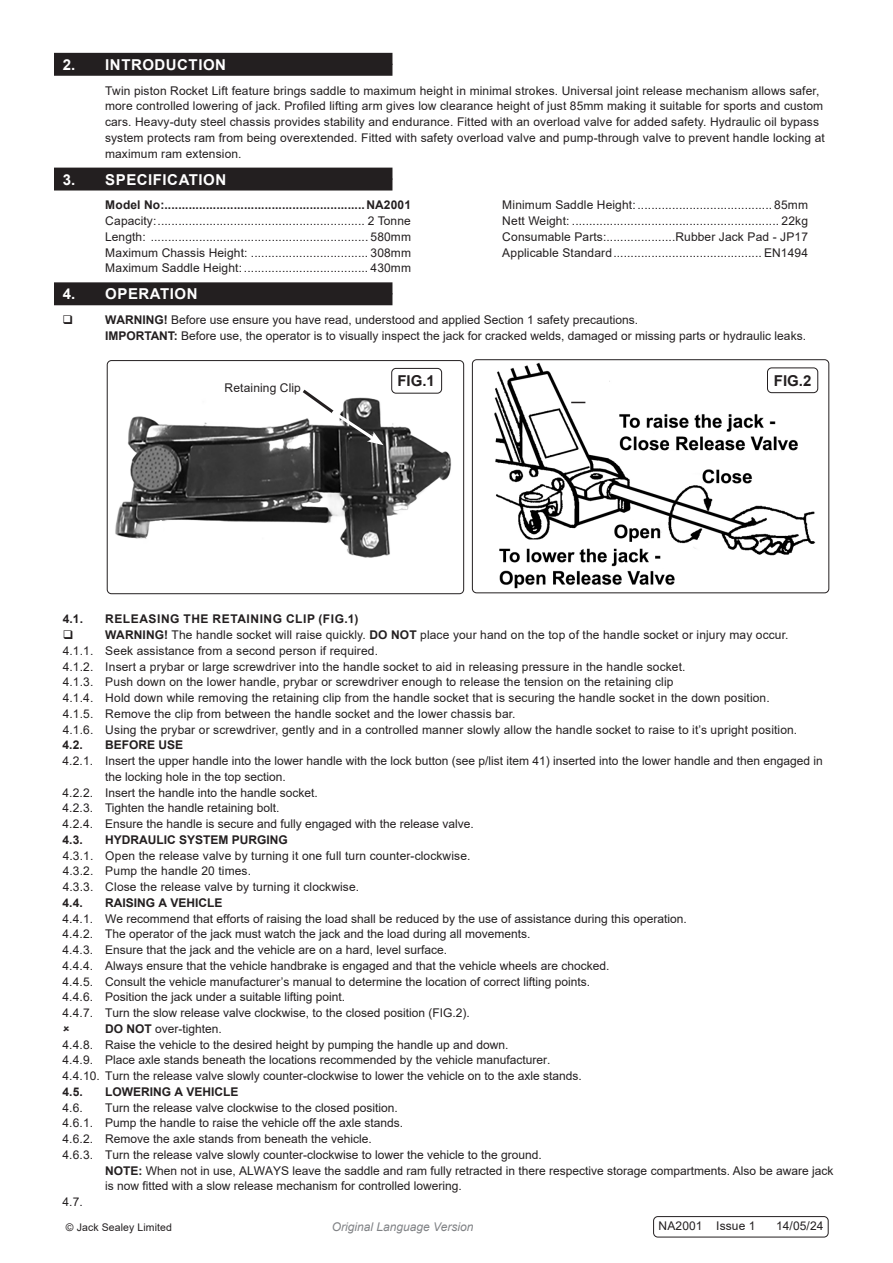
<style>
.page{position:relative;width:893px;height:1263px;background:#fff}
.page>*{position:absolute;margin:0;border:0;box-sizing:border-box;transform-origin:0 0}
.t1{font:700 15px "Arial";letter-spacing:.035em;color:#fff}
.t2{font:700 15px "Arial";color:#231f20}
.Body__Tabbed{font:12px/15.8px "Arial";color:#231f20}
.Specifications__Tabbed{font:12px/15.8px "Arial";letter-spacing:.01em;color:#231f20}
.Specifications__Tabbed-2{font:700 12px "Arial";color:#231f20}
.Specifications__Tabbed-3{font:700 12px "Arial";letter-spacing:.045em;color:#231f20}
.t3{font:italic 12px "Arial";color:#808285}
.Body__Footer{font:12px "Arial";letter-spacing:.01em;color:#231f20}
.Body{font:12px "Arial";letter-spacing:.01em;color:#231f20}
.Body__Justified__7pt{font:10.5px "Arial";letter-spacing:.01em;color:#231f20}
.s1{font-weight:700}
</style>
<div class="page">
<div style="left:54px;top:64px;width:338px;height:12px;background:#231f20"></div>
<div style="left:54px;top:53px;width:338px;height:12px;background:#231f20"></div>
<div style="left:54px;top:179px;width:338px;height:12px;background:#231f20"></div>
<div style="left:54px;top:168px;width:338px;height:12px;background:#231f20"></div>
<div style="left:54px;top:293px;width:338px;height:12px;background:#231f20"></div>
<div style="left:54px;top:282px;width:338px;height:12px;background:#231f20"></div>
<img style="left:115px;top:383px;width:337px;height:175px">
<div style="left:107px;top:360px;width:357px;height:234px;border:1px solid #231f20;border-radius:4px"></div>
<img style="left:494px;top:362px;width:321px;height:227px">
<div style="left:472px;top:359px;width:357px;height:234px;border:1px solid #231f20;border-radius:4px"></div>
<div style="left:767px;top:368px;width:51px;height:25px;background:#fff;border-radius:4px"></div>
<div style="left:767px;top:367px;width:51px;height:26px;border:1px solid #231f20;border-radius:4px"></div>
<div style="left:392px;top:368px;width:50px;height:25px;background:#fff;border-radius:4px"></div>
<div style="left:391px;top:368px;width:51px;height:26px;border:1px solid #231f20;border-radius:4px"></div>
<hr style="left:571px;top:402px;width:35px;height:1px;background:#fff">
<svg style="left:603px;top:399px;width:11px;height:7px"></svg>
<svg style="left:299px;top:387px;width:85px;height:58px"></svg>
<div style="left:653px;top:1216px;width:175px;height:21px;border:1px solid #231f20;border-radius:4px"></div>
<p class="t1" style="left:63px;top:54px;width:165px">2. INTRODUCTION</p>
<p class="Body__Tabbed" style="left:105px;top:82px;width:721px">Twin piston Rocket Lift feature brings saddle to maximum height in minimal strokes. Universal joint release mechanism allows safer, more controlled lowering of jack. Profiled lifting arm gives low clearance height of just 85mm making it suitable for sports and custom cars. Heavy-duty steel chassis provides stability and endurance. Fitted with an overload valve for added safety. Hydraulic oil bypass system protects ram from being overextended. Fitted with safety overload valve and pump-through valve to prevent handle locking at maximum ram extension.</p>
<p class="t1" style="left:63px;top:169px;width:165px">3. SPECIFICATION</p>
<p class="Specifications__Tabbed-2" style="left:105px;top:197px;width:307px">Model No:..........................................................NA2001</p>
<p class="Specifications__Tabbed" style="left:105px;top:213px;width:307px">Capacity:............................................................ 2 Tonne<br>Length: ............................................................... 580mm</p>
<p class="Specifications__Tabbed" style="left:105px;top:244px;width:307px">Maximum Chassis Height: .................................. 308mm</p>
<p class="Specifications__Tabbed" style="left:105px;top:260px;width:307px">Maximum Saddle Height: .................................... 430mm</p>
<p class="Specifications__Tabbed" style="left:502px;top:197px;width:307px">Minimum Saddle Height: ....................................... 85mm</p>
<p class="Specifications__Tabbed" style="left:502px;top:213px;width:307px">Nett Weight: ............................................................ 22kg</p>
<p class="Specifications__Tabbed" style="left:502px;top:229px;width:307px">Consumable Parts:....................Rubber Jack Pad - JP17</p>
<p class="Specifications__Tabbed" style="left:502px;top:244px;width:307px">Applicable Standard........................................... EN1494</p>
<p class="t1" style="left:63px;top:283px;width:136px">4. OPERATION</p>
<p class="Body__Tabbed" style="left:105px;top:312px;width:534px"><span class="s1">WARNING!</span> Before use ensure you have read, understood and applied Section 1 safety precautions.</p>
<p class="Body__Tabbed" style="left:105px;top:328px;width:702px"><span class="s1">IMPORTANT:</span> Before use, the operator is to visually inspect the jack for cracked welds, damaged or missing parts or hydraulic leaks.</p>
<p class="Body" style="left:225px;top:379px;width:78px">Retaining Clip</p>
<p class="t2" style="left:397px;top:370px;width:39px">FIG.1</p>
<p class="t2" style="left:774px;top:370px;width:39px">FIG.2</p>
<p class="Specifications__Tabbed-2" style="left:63px;top:611px;width:22px">4.1.</p>
<p class="Specifications__Tabbed-3" style="left:105px;top:611px;width:255px">RELEASING THE RETAINING CLIP (FIG.1)</p>
<p class="Body__Tabbed" style="left:105px;top:627px;width:685px"><span class="s1">WARNING!</span> The handle socket will raise quickly. <span class="s1">DO NOT</span> place your hand on the top of the handle socket or injury may occur.</p>
<p class="Body__Tabbed" style="left:63px;top:643px;width:317px">4.1.1. Seek assistance from a second person if required.</p>
<p class="Body__Tabbed" style="left:63px;top:658px;width:624px">4.1.2. Insert a prybar or large screwdriver into the handle socket to aid in releasing pressure in the handle socket.</p>
<p class="Body__Tabbed" style="left:63px;top:674px;width:612px">4.1.3. Push down on the lower handle, prybar or screwdriver enough to release the tension on the retaining clip</p>
<p class="Body__Tabbed" style="left:63px;top:690px;width:709px">4.1.4. Hold down while removing the retaining clip from the handle socket that is securing the handle socket in the down position.</p>
<p class="Body__Tabbed" style="left:63px;top:706px;width:454px">4.1.5. Remove the clip from between the handle socket and the lower chassis bar.</p>
<p class="Body__Tabbed" style="left:63px;top:721px;width:736px">4.1.6. Using the prybar or screwdriver, gently and in a controlled manner slowly allow the handle socket to raise to it’s upright position.</p>
<p class="Specifications__Tabbed-2" style="left:63px;top:737px;width:22px">4.2.</p>
<p class="Specifications__Tabbed-2" style="left:105px;top:737px;width:80px">BEFORE USE</p>
<p class="Body__Tabbed" style="left:105px;top:753px;width:719px;text-indent:-43px">4.2.1. Insert the upper handle into the lower handle with the lock button (see p/list item 41) inserted into the lower handle and then engaged in the locking hole in the top section.</p>
<p class="Body__Tabbed" style="left:63px;top:784px;width:257px">4.2.2. Insert the handle into the handle socket.</p>
<p class="Body__Tabbed" style="left:63px;top:800px;width:218px">4.2.3. Tighten the handle retaining bolt.</p>
<p class="Body__Tabbed" style="left:63px;top:816px;width:413px">4.2.4. Ensure the handle is secure and fully engaged with the release valve.</p>
<p class="Specifications__Tabbed-2" style="left:63px;top:831px;width:22px">4.3.</p>
<p class="Specifications__Tabbed-2" style="left:105px;top:831px;width:184px">HYDRAULIC SYSTEM PURGING</p>
<p class="Body__Tabbed" style="left:63px;top:847px;width:409px">4.3.1. Open the release valve by turning it one full turn counter-clockwise.</p>
<p class="Body__Tabbed" style="left:63px;top:863px;width:190px">4.3.2. Pump the handle 20 times.</p>
<p class="Body__Tabbed" style="left:63px;top:879px;width:298px">4.3.3. Close the release valve by turning it clockwise.</p>
<p class="Specifications__Tabbed-2" style="left:63px;top:894px;width:22px">4.4.</p>
<p class="Specifications__Tabbed-2" style="left:105px;top:894px;width:119px">RAISING A VEHICLE</p>
<p class="Body__Tabbed" style="left:63px;top:910px;width:626px">4.4.1. We recommend that efforts of raising the load shall be reduced by the use of assistance during this operation.</p>
<p class="Body__Tabbed" style="left:63px;top:926px;width:470px">4.4.2. The operator of the jack must watch the jack and the load during all movements.</p>
<p class="Body__Tabbed" style="left:63px;top:942px;width:386px">4.4.3. Ensure that the jack and the vehicle are on a hard, level surface.</p>
<p class="Body__Tabbed" style="left:63px;top:958px;width:548px">4.4.4. Always ensure that the vehicle handbrake is engaged and that the vehicle wheels are chocked.</p>
<p class="Body__Tabbed" style="left:63px;top:973px;width:529px">4.4.5. Consult the vehicle manufacturer’s manual to determine the location of correct lifting points.</p>
<p class="Body__Tabbed" style="left:63px;top:989px;width:284px">4.4.6. Position the jack under a suitable lifting point.</p>
<p class="Body__Tabbed" style="left:63px;top:1005px;width:409px">4.4.7. Turn the slow release valve clockwise, to the closed position (FIG.2).</p>
<p class="Body__Tabbed" style="left:105px;top:1021px;width:118px"><span class="s1">DO NOT</span> over-tighten.</p>
<p class="Body__Tabbed" style="left:63px;top:1036px;width:448px">4.4.8. Raise the vehicle to the desired height by pumping the handle up and down.</p>
<p class="Body__Tabbed" style="left:63px;top:1052px;width:490px">4.4.9. Place axle stands beneath the locations recommended by the vehicle manufacturer.</p>
<p class="Body__Tabbed" style="left:63px;top:1068px;width:521px">4.4.10. Turn the release valve slowly counter-clockwise to lower the vehicle on to the axle stands.</p>
<p class="Specifications__Tabbed-2" style="left:63px;top:1083px;width:22px">4.5.</p>
<p class="Specifications__Tabbed-2" style="left:105px;top:1083px;width:135px">LOWERING A VEHICLE</p>
<p class="Body__Tabbed" style="left:63px;top:1099px;width:22px">4.6.</p>
<p class="Body__Tabbed" style="left:105px;top:1099px;width:294px">Turn the release valve clockwise to the closed position.</p>
<p class="Body__Tabbed" style="left:63px;top:1115px;width:342px">4.6.1. Pump the handle to raise the vehicle off the axle stands.</p>
<p class="Body__Tabbed" style="left:63px;top:1131px;width:311px">4.6.2. Remove the axle stands from beneath the vehicle.</p>
<p class="Body__Tabbed" style="left:63px;top:1147px;width:481px">4.6.3. Turn the release valve slowly counter-clockwise to lower the vehicle to the ground.</p>
<p class="Body__Tabbed" style="left:105px;top:1162px;width:730px"><span class="s1">NOTE:</span> When not in use, ALWAYS leave the saddle and ram fully retracted in there respective storage compartments. Also be aware jack is now fitted with a slow release mechanism for controlled lowering.</p>
<p class="Body__Tabbed" style="left:63px;top:1194px;width:22px">4.7.</p>
<p class="Body__Justified__7pt" style="left:66px;top:1220px;width:108px">© Jack Sealey Limited</p>
<p class="t3" style="left:332px;top:1219px;width:143px">Original Language Version</p>
<p class="Body__Footer" style="left:658px;top:1217px;width:99px">NA2001 Issue 1</p>
<p class="Body__Footer" style="left:776px;top:1217px;width:49px">14/05/24</p>
</div>
